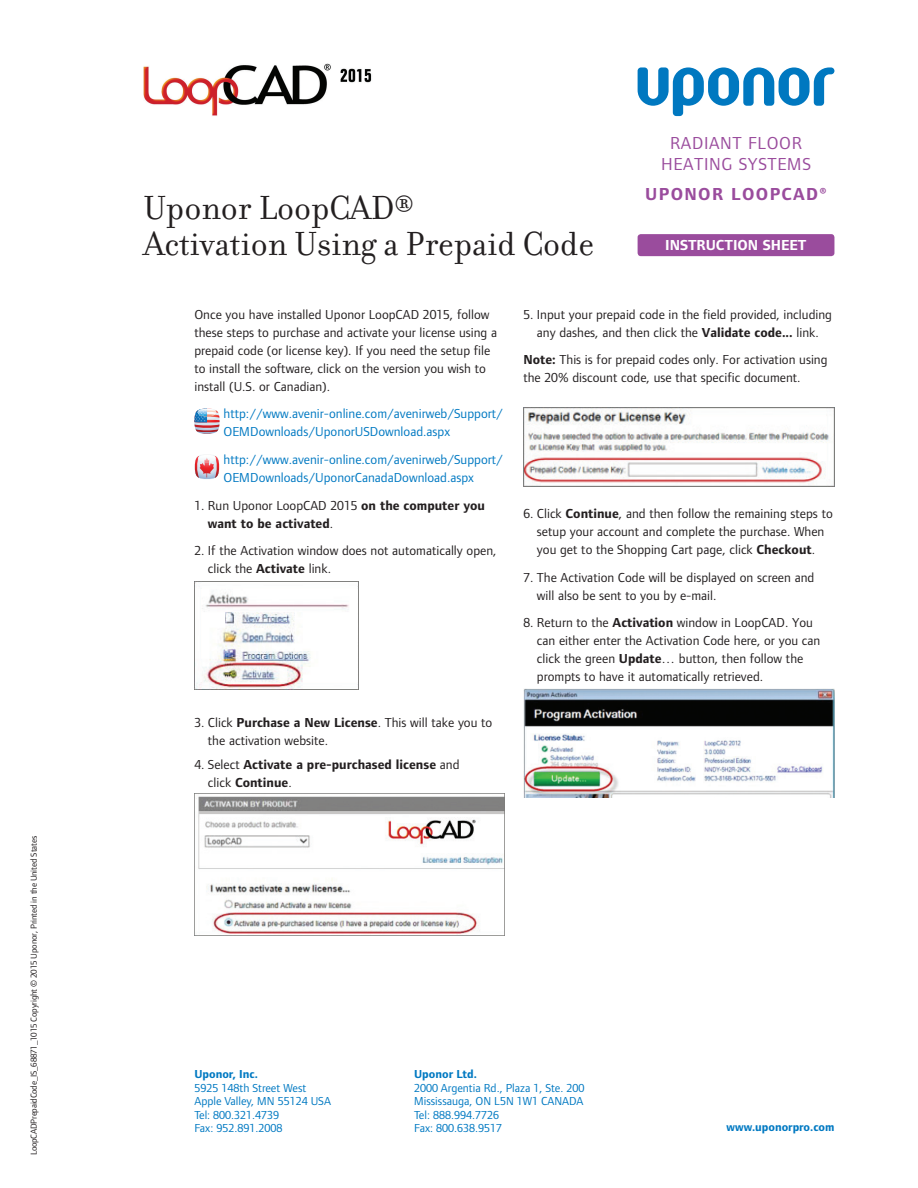
<style>
.page{position:relative;width:918px;height:1188px;background:#fff}
.page>*{position:absolute;margin:0;border:0;box-sizing:border-box;transform-origin:0 0}
.Head_24_24{font:36px/36px "Filosofia Regular Lining";color:#231f20}
.t1{font:18px/21px "Foundry Form Sans";letter-spacing:.035em;color:#9a4c9d;text-align:center}
.t2{font:700 18px "Foundry Form Sans";letter-spacing:.075em;color:#9a4c9d}
.t3{font:700 15px "Foundry Form Sans";color:#fff}
.body{font:13.5px/18px "Foundry Form Sans";color:#231f20}
.body-2{font:13.5px/18px "Foundry Form Sans";color:#0079c2}
.body-3{font:700 13.5px/18px "Foundry Form Sans";color:#231f20}
.t4{font:12px/13.5px "Foundry Form Sans";color:#0079c2}
.t5{font:700 12px "Foundry Form Sans";color:#0079c2}
.t6{font:9px "Foundry Form Sans";letter-spacing:-.025em;color:#231f20}
.s1{font-weight:400}
.s2{font-weight:700}
</style>
<div class="page">
<svg style="left:194px;top:455px;width:26px;height:24px"></svg>
<svg style="left:194px;top:409px;width:26px;height:25px"></svg>
<img style="left:143px;top:63px;width:229px;height:53px">
<img style="left:194px;top:582px;width:164px;height:108px">
<img style="left:523px;top:689px;width:311px;height:109px">
<div style="left:638px;top:234px;width:196px;height:22px;background:#9a4c9d;border-radius:3px"></div>
<svg style="left:638px;top:67px;width:196px;height:49px"></svg>
<img style="left:194px;top:794px;width:311px;height:141px">
<img style="left:523px;top:408px;width:311px;height:79px">
<p class="t6" style="left:29px;top:1155px;width:321px;rotate:-90deg">LoopCADPrepaidCode_IS_68871_1015 Copyright © 2015 Uponor, Printed in the United States</p>
<p class="Head_24_24" style="left:143px;top:191px;width:452px">Uponor LoopCAD®<br>Activation Using a Prepaid Code</p>
<p class="t1" style="left:661px;top:133px;width:151px">RADIANT FLOOR<br>HEATING SYSTEMS</p>
<p class="t2" style="left:645px;top:184px;width:183px">UPONOR LOOPCAD®</p>
<p class="t3" style="left:665px;top:237px;width:143px">INSTRUCTION SHEET</p>
<p class="body" style="left:194px;top:305px;width:304px">Once you have installed Uponor LoopCAD 2015, follow these steps to purchase and activate your license using a prepaid code (or license key). If you need the setup file to install the software, click on the version you wish to install (U.S. or Canadian).</p>
<p class="body-2" style="left:224px;top:405px;width:281px">http://www.avenir-online.com/avenirweb/Support/<br>OEMDownloads/UponorUSDownload.aspx</p>
<p class="body-2" style="left:224px;top:450px;width:281px">http://www.avenir-online.com/avenirweb/Support/<br>OEMDownloads/UponorCanadaDownload.aspx</p>
<p class="body-3" style="left:208px;top:496px;width:279px;text-indent:-14px"><span class="s1">1. Run Uponor LoopCAD 2015</span> on the computer you want to be activated<span class="s1">.</span></p>
<p class="body" style="left:208px;top:542px;width:290px;text-indent:-14px">2. If the Activation window does not automatically open, click the <span class="s2">Activate</span> link.</p>
<p class="body" style="left:208px;top:713px;width:286px;text-indent:-14px">3. Click <span class="s2">Purchase a New License</span>. This will take you to the activation website.</p>
<p class="body-3" style="left:208px;top:755px;width:253px;text-indent:-14px"><span class="s1">4. Select</span> Activate a pre-purchased license <span class="s1">and click</span> Continue<span class="s1">.</span></p>
<p class="body" style="left:523px;top:305px;width:310px;text-align:center">5. Input your prepaid code in the field provided, including any dashes, and then click the <span class="s2">Validate code...</span> link.</p>
<p class="body" style="left:523px;top:351px;width:306px"><span class="s2">Note:</span> This is for prepaid codes only. For activation using the 20% discount code, use that specific document.</p>
<p class="body" style="left:523px;top:504px;width:311px;text-align:center">6. Click <span class="s2">Continue</span>, and then follow the remaining steps to setup your account and complete the purchase. When you get to the Shopping Cart page, click <span class="s2">Checkout</span>.</p>
<p class="body" style="left:537px;top:568px;width:279px;text-indent:-14px">7. The Activation Code will be displayed on screen and will also be sent to you by e-mail.</p>
<p class="body" style="left:537px;top:614px;width:285px;text-indent:-14px">8. Return to the <span class="s2">Activation</span> window in LoopCAD. You can either enter the Activation Code here, or you can click the green <span class="s2">Update</span>… button, then follow the prompts to have it automatically retrieved.</p>
<p class="t4" style="left:194px;top:1068px;width:138px"><span class="s2">Uponor, Inc.<br></span>5925 148th Street West<br>Apple Valley, MN 55124 USA<br>Tel: 800.321.4739<br>Fax: 952.891.2008</p>
<p class="t4" style="left:414px;top:1068px;width:172px"><span class="s2">Uponor Ltd.<br></span>2000 Argentia Rd., Plaza 1, Ste. 200<br>Mississauga, ON L5N 1W1 CANADA<br>Tel: 888.994.7726<br>Fax: 800.638.9517</p>
<p class="t5" style="left:727px;top:1120px;width:109px">www.uponorpro.com</p>
</div>
